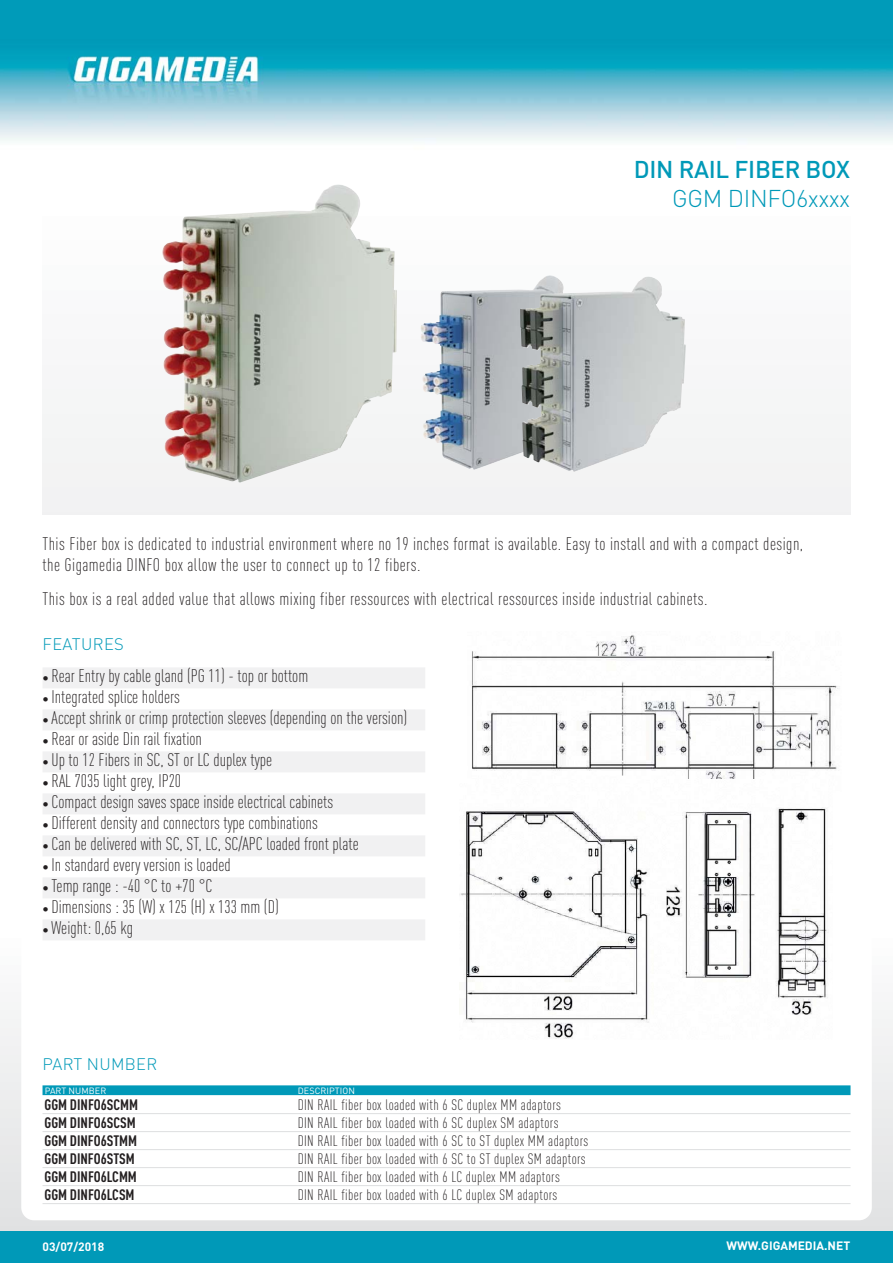
<style>
.page{position:relative;width:893px;height:1263px;background:#fff}
.page>*{position:absolute;margin:0;border:0;box-sizing:border-box;transform-origin:0 0}
.t1{font:500 24px "DINOT";letter-spacing:-.01em;color:#0099b8}
.t2{font:300 24px "DINOT";letter-spacing:-.02em;color:#0099b8}
.t3{font:300 condensed 18px "DINOT";color:#231f20}
.t4{font:300 condensed 18px/21.6px "DINOT";letter-spacing:.025em;color:#231f20}
.t5{font:300 16.5px "DINOT";letter-spacing:.02em;color:#0099b8}
.t6{font:300 condensed 15px "DINOT";letter-spacing:.025em;color:#231f20}
.t7{font:700 condensed 15px "DINOT";color:#231f20}
.t8{font:700 12px "DINOT";color:#fff}
.t9{font:9px "DINOT";letter-spacing:.01em;color:#fff}
.s1{font-size:13.5px}
</style>
<div class="page">
<img style="left:0;top:0;width:892px;height:141px">
<svg style="left:0;top:1010px;width:892px;height:221px;background:#e5e6e7"></svg>
<div style="left:21px;top:267px;width:851px;height:953px;background:#fff;border-radius:13px"></div>
<div style="left:0;top:1231px;width:892px;height:32px;background:#0099b8"></div>
<div style="left:43px;top:667px;width:382px;height:21px;background:#f1f1f2"></div>
<div style="left:43px;top:709px;width:382px;height:21px;background:#f1f1f2"></div>
<div style="left:43px;top:751px;width:382px;height:21px;background:#f1f1f2"></div>
<div style="left:43px;top:793px;width:382px;height:21px;background:#f1f1f2"></div>
<div style="left:43px;top:835px;width:382px;height:21px;background:#f1f1f2"></div>
<div style="left:43px;top:877px;width:382px;height:21px;background:#f1f1f2"></div>
<div style="left:43px;top:919px;width:382px;height:21px;background:#f1f1f2"></div>
<img style="left:472px;top:635px;width:366px;height:144px">
<img style="left:459px;top:808px;width:369px;height:231px">
<div style="left:43px;top:1085px;width:807px;height:10px;background:#0099b8"></div>
<hr style="left:43px;top:1113px;width:807px;height:1px;background:#dedfe0">
<hr style="left:43px;top:1131px;width:807px;height:1px;background:#dedfe0">
<hr style="left:43px;top:1149px;width:807px;height:1px;background:#dedfe0">
<hr style="left:43px;top:1167px;width:807px;height:1px;background:#dedfe0">
<hr style="left:43px;top:1185px;width:807px;height:1px;background:#dedfe0">
<hr style="left:43px;top:1203px;width:807px;height:1px;background:#dedfe0">
<div style="left:43px;top:205px;width:807px;height:310px;background:#f7f7f8"></div>
<img style="left:162px;top:184px;width:235px;height:299px">
<img style="left:421px;top:290px;width:99px;height:180px">
<img style="left:520px;top:275px;width:166px;height:197px">
<h1 class="t1" style="left:634px;top:156px;width:218px">DIN RAIL FIBER BOX</h1>
<h1 class="t2" style="left:672px;top:185px;width:180px">GGM DINFO6xxxx</h1>
<p class="t4" style="left:43px;top:534px;width:762px">This Fiber box is dedicated to industrial environment where no 19 inches format is available. Easy to install and with a compact design, the Gigamedia DINFO box allow the user to connect up to 12 fibers.</p>
<p class="t4" style="left:43px;top:590px;width:667px">This box is a real added value that allows mixing fiber ressources with electrical ressources inside industrial cabinets.</p>
<p class="t5" style="left:43px;top:635px;width:83px">FEATURES</p>
<p class="t3" style="left:43px;top:669px;width:267px"><span class="s1">•</span> Rear Entry by cable gland (PG 11) - top or bottom</p>
<p class="t3" style="left:43px;top:690px;width:139px"><span class="s1">•</span> Integrated splice holders</p>
<p class="t3" style="left:43px;top:711px;width:366px"><span class="s1">•</span> Accept shrink or crimp protection sleeves (depending on the version)</p>
<p class="t3" style="left:43px;top:732px;width:161px"><span class="s1">•</span> Rear or aside Din rail fixation</p>
<p class="t3" style="left:43px;top:753px;width:231px"><span class="s1">•</span> Up to 12 Fibers in SC, ST or LC duplex type</p>
<p class="t3" style="left:43px;top:774px;width:140px"><span class="s1">•</span> RAL 7035 light grey, IP20</p>
<p class="t3" style="left:43px;top:795px;width:292px"><span class="s1">•</span> Compact design saves space inside electrical cabinets</p>
<p class="t3" style="left:43px;top:816px;width:277px"><span class="s1">•</span> Different density and connectors type combinations</p>
<p class="t3" style="left:43px;top:837px;width:318px"><span class="s1">•</span> Can be delivered with SC, ST, LC, SC/APC loaded front plate</p>
<p class="t3" style="left:43px;top:858px;width:190px"><span class="s1">•</span> In standard every version is loaded</p>
<p class="t3" style="left:43px;top:879px;width:171px"><span class="s1">•</span> Temp range : -40 °C to +70 °C</p>
<p class="t3" style="left:43px;top:900px;width:238px"><span class="s1">•</span> Dimensions : 35 (W) x 125 (H) x 133 mm (D)</p>
<p class="t3" style="left:43px;top:921px;width:92px"><span class="s1">•</span> Weight: 0,65 kg</p>
<p class="t5" style="left:43px;top:1055px;width:116px">PART NUMBER</p>
<p class="t9" style="left:45px;top:1085px;width:63px">PART NUMBER</p>
<p class="t9" style="left:298px;top:1085px;width:59px">DESCRIPTION</p>
<p class="t7" style="left:45px;top:1096px;width:95px">GGM DINFO6SCMM</p>
<p class="t6" style="left:298px;top:1099px;width:265px">DIN RAIL fiber box loaded with 6 SC duplex MM adaptors</p>
<p class="t7" style="left:45px;top:1114px;width:93px">GGM DINFO6SCSM</p>
<p class="t6" style="left:298px;top:1117px;width:262px">DIN RAIL fiber box loaded with 6 SC duplex SM adaptors</p>
<p class="t7" style="left:45px;top:1132px;width:94px">GGM DINFO6STMM</p>
<p class="t6" style="left:298px;top:1135px;width:292px">DIN RAIL fiber box loaded with 6 SC to ST duplex MM adaptors</p>
<p class="t7" style="left:45px;top:1150px;width:92px">GGM DINFO6STSM</p>
<p class="t6" style="left:298px;top:1153px;width:290px">DIN RAIL fiber box loaded with 6 SC to ST duplex SM adaptors</p>
<p class="t7" style="left:45px;top:1168px;width:94px">GGM DINFO6LCMM</p>
<p class="t6" style="left:298px;top:1171px;width:264px">DIN RAIL fiber box loaded with 6 LC duplex MM adaptors</p>
<p class="t7" style="left:45px;top:1186px;width:91px">GGM DINFO6LCSM</p>
<p class="t6" style="left:298px;top:1189px;width:261px">DIN RAIL fiber box loaded with 6 LC duplex SM adaptors</p>
<p class="t8" style="left:43px;top:1240px;width:63px">03/07/2018</p>
<p class="t8" style="left:726px;top:1239px;width:125px">WWW.GIGAMEDIA.NET</p>
</div>
